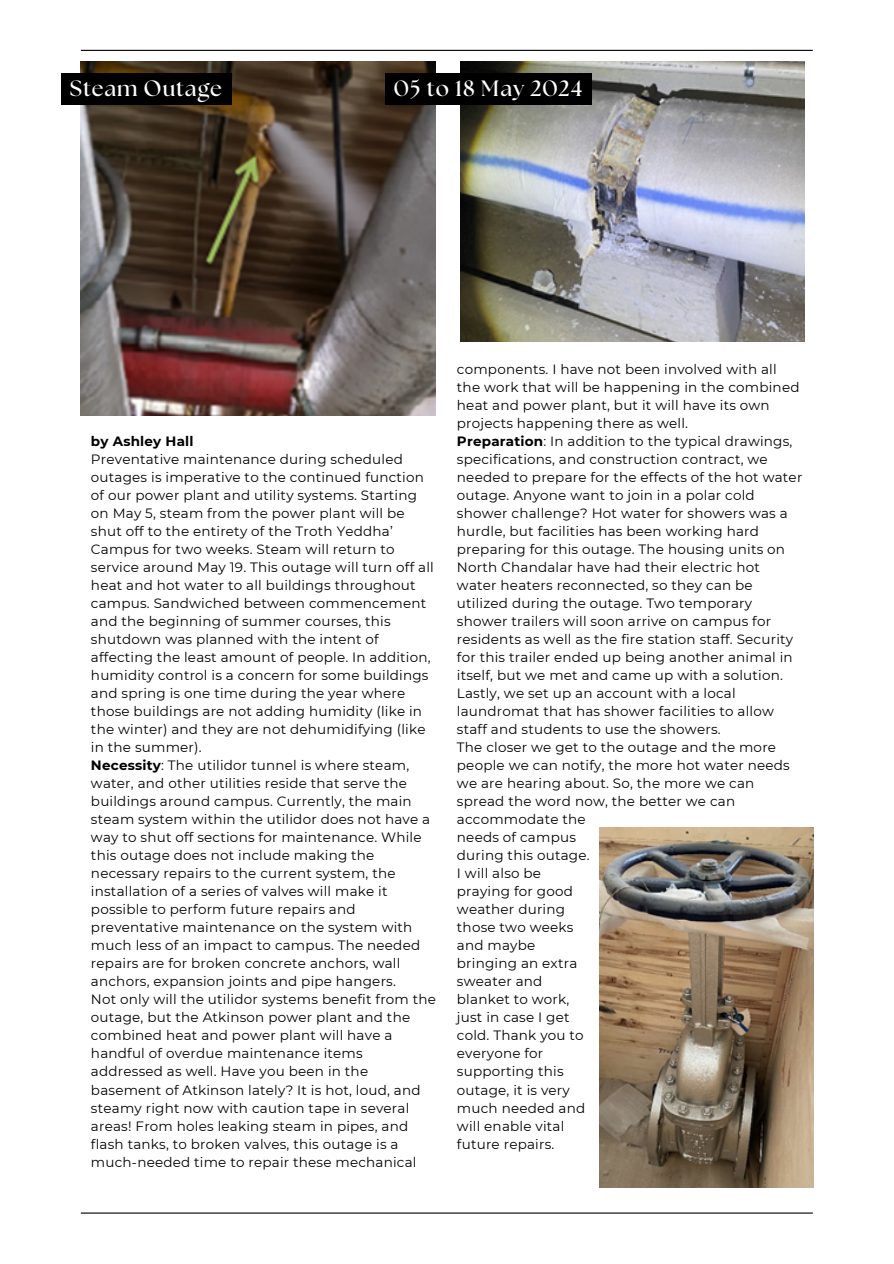
<style>
.page{position:relative;width:894px;height:1264px;background:#fff}
.page>*{position:absolute;margin:0;border:0;box-sizing:border-box;transform-origin:0 0}
.t1{font:700 22.2px "The Seasons";letter-spacing:.04em;color:#fff}
.t2{font:13.5px/18px "Montserrat";letter-spacing:.015em;color:#000}
.t3{font:700 13.5px "Montserrat";letter-spacing:.015em;color:#000}
.s1{font-weight:700}
</style>
<div class="page">
<hr style="left:81px;top:50px;width:731px;height:1px;background:#000">
<hr style="left:81px;top:1212px;width:731px;height:1px;background:#000">
<img style="left:81px;top:62px;width:354px;height:353px">
<img style="left:461px;top:62px;width:343px;height:280px">
<img style="left:599px;top:828px;width:214px;height:358px">
<div style="left:384px;top:73px;width:207px;height:32px;background:#000"></div>
<div style="left:61px;top:73px;width:170px;height:32px;background:#000"></div>
<p class="t1" style="left:70px;top:78px;width:154px">Steam Outage</p>
<p class="t1" style="left:394px;top:78px;width:189px">05 to 18 May 2024</p>
<p class="t3" style="left:91px;top:433px;width:104px">by Ashley Hall</p>
<p class="t2" style="left:91px;top:450px;width:344px">Preventative maintenance during scheduled outages is imperative to the continued function of our power plant and utility systems. Starting on May 5, steam from the power plant will be shut off to the entirety of the Troth Yeddha’ Campus for two weeks. Steam will return to service around May 19. This outage will turn off all heat and hot water to all buildings throughout campus. Sandwiched between commencement and the beginning of summer courses, this shutdown was planned with the intent of affecting the least amount of people. In addition, humidity control is a concern for some buildings and spring is one time during the year where those buildings are not adding humidity (like in the winter) and they are not dehumidifying (like in the summer).</p>
<p class="t2" style="left:91px;top:756px;width:340px"><span class="s1">Necessity</span>: The utilidor tunnel is where steam, water, and other utilities reside that serve the buildings around campus. Currently, the main steam system within the utilidor does not have a way to shut off sections for maintenance. While this outage does not include making the necessary repairs to the current system, the installation of a series of valves will make it possible to perform future repairs and preventative maintenance on the system with much less of an impact to campus. The needed repairs are for broken concrete anchors, wall anchors, expansion joints and pipe hangers.</p>
<p class="t2" style="left:91px;top:990px;width:346px">Not only will the utilidor systems benefit from the outage, but the Atkinson power plant and the combined heat and power plant will have a handful of overdue maintenance items addressed as well. Have you been in the basement of Atkinson lately? It is hot, loud, and steamy right now with caution tape in several areas! From holes leaking steam in pipes, and flash tanks, to broken valves, this outage is a much-needed time to repair these mechanical</p>
<p class="t2" style="left:457px;top:360px;width:344px">components. I have not been involved with all the work that will be happening in the combined heat and power plant, but it will have its own projects happening there as well.</p>
<p class="t2" style="left:457px;top:432px;width:347px"><span class="s1">Preparation</span>: In addition to the typical drawings, specifications, and construction contract, we needed to prepare for the effects of the hot water outage. Anyone want to join in a polar cold shower challenge? Hot water for showers was a hurdle, but facilities has been working hard preparing for this outage. The housing units on North Chandalar have had their electric hot water heaters reconnected, so they can be utilized during the outage. Two temporary shower trailers will soon arrive on campus for residents as well as the fire station staff. Security for this trailer ended up being another animal in itself, but we met and came up with a solution.<br>Lastly, we set up an account with a local laundromat that has shower facilities to allow staff and students to use the showers.</p>
<p class="t2" style="left:457px;top:738px;width:334px">The closer we get to the outage and the more people we can notify, the more hot water needs we are hearing about. So, the more we can spread the word now, the better we can accommodate the</p>
<p class="t2" style="left:457px;top:828px;width:120px">needs of campus</p>
<p class="t2" style="left:457px;top:846px;width:134px">during this outage.</p>
<p class="t2" style="left:457px;top:864px;width:86px">I will also be</p>
<p class="t2" style="left:457px;top:882px;width:117px">praying for good</p>
<p class="t2" style="left:457px;top:900px;width:110px">weather during</p>
<p class="t2" style="left:457px;top:918px;width:118px">those two weeks</p>
<p class="t2" style="left:457px;top:936px;width:80px">and maybe</p>
<p class="t2" style="left:457px;top:954px;width:122px">bringing an extra</p>
<p class="t2" style="left:457px;top:972px;width:87px">sweater and</p>
<p class="t2" style="left:457px;top:990px;width:114px">blanket to work,</p>
<p class="t2" style="left:457px;top:1008px;width:114px">just in case I get</p>
<p class="t2" style="left:457px;top:1026px;width:128px">cold. Thank you to</p>
<p class="t2" style="left:457px;top:1044px;width:88px">everyone for</p>
<p class="t2" style="left:457px;top:1062px;width:108px">supporting this</p>
<p class="t2" style="left:457px;top:1080px;width:114px">outage, it is very</p>
<p class="t2" style="left:457px;top:1098px;width:130px">much needed and</p>
<p class="t2" style="left:457px;top:1116px;width:109px">will enable vital</p>
<p class="t2" style="left:457px;top:1134px;width:99px">future repairs.</p>
</div>
